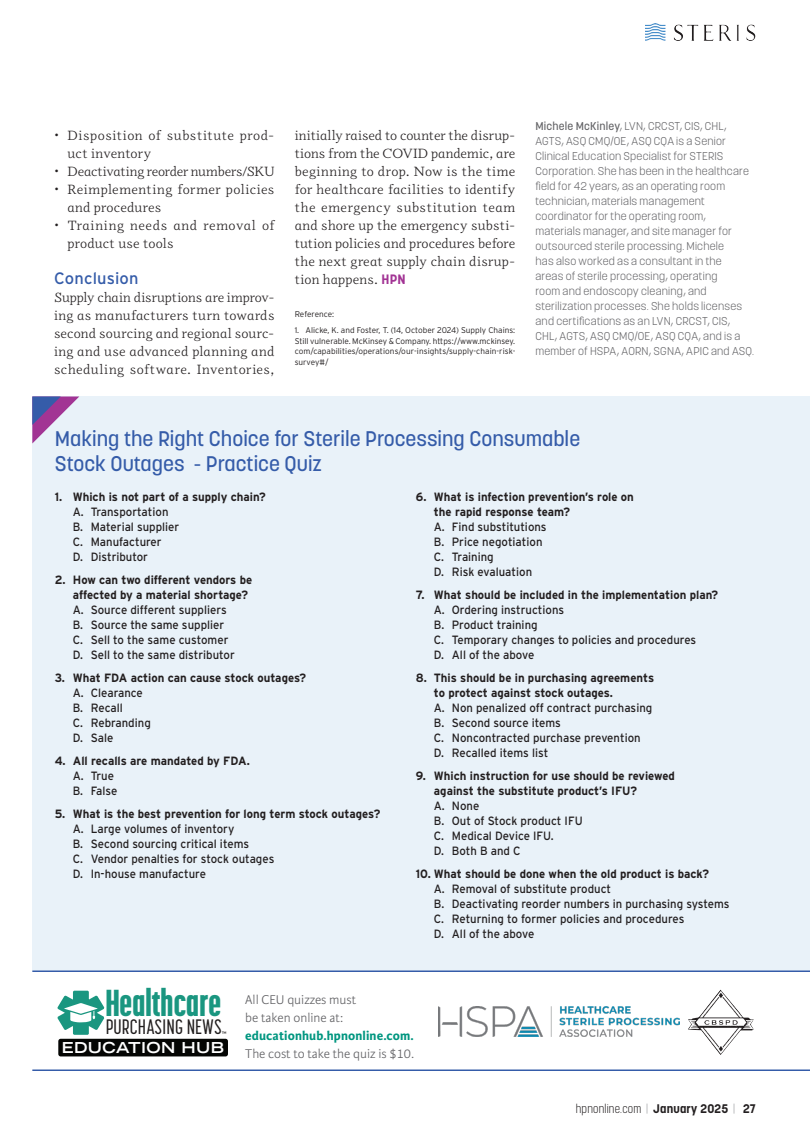
<style>
.page{position:relative;width:810px;height:1134px;background:#fff}
.page>*{position:absolute;margin:0;border:0;box-sizing:border-box;transform-origin:0 0}
.t1{font:800 37.2px "Korolev Compressed";letter-spacing:-.005em;color:#1a9680}
.Sidebar-Headline_b{font:500 21px/25.5px "Korolev";color:#355ca9}
.t2{font:500 20.7px "Korolev Compressed";letter-spacing:.015em;color:#211e1e}
.Subhead_1_b{font:16.5px "Interstate";letter-spacing:.01em;color:#355ca9}
.t3{font:700 expanded 15.15px "Trade Gothic LT Std";letter-spacing:.025em;color:#fff}
.Body_Copy_No_Indent{font:13.5px/18px "Odile";letter-spacing:.02em;color:#231f20}
.Sidebar-Body_No_Indent{font:300 13.5px/18px "Karmina Sans";color:#636366}
.Body_Copy_No_Indent-2{font:13.5px "Odile";letter-spacing:-.01em;color:#231f20}
.t4{font:300 12.3px "Korolev Condensed";letter-spacing:.015em;color:#231f20}
.t5{font:12px "Interstate";color:#231f20;scale:.95 1}
.t6{font:700 12px/15px "Interstate";color:#231f20;scale:.95 1}
.Biography_b{font:300 11.25px/15px "Korolev";letter-spacing:.015em;color:#636366}
.Foot_References__No_Numbers{font:300 8.25px/10.5px "Interstate";letter-spacing:.01em;color:#231f20;text-align:justify}
.Foot_References__No_Numbers-2{font:300 8.25px "Interstate";letter-spacing:-.01em;color:#231f20}
.t7{font:500 6.45px "Korolev";color:#211e1e}
.s1{font-family:"Korolev";font-weight:700;color:#a23494}
.s2{font-weight:500}
.s3{font-weight:700;color:#009680}
.s4{color:#9d9fa2}
.s5{font-family:"Korolev";font-weight:700}
</style>
<div class="page">
<div style="left:32px;top:396px;width:778px;height:574px;background:#e9f2f9"></div>
<svg style="left:32px;top:397px;width:47px;height:46px"></svg>
<div style="left:58px;top:1039px;width:170px;height:17px;background:#040503;border-radius:2px"></div>
<svg style="left:58px;top:990px;width:47px;height:45px"></svg>
<img style="left:688px;top:990px;width:66px;height:65px">
<hr style="left:32px;top:1070px;width:778px;height:1px;background:#355ca9">
<hr style="left:32px;top:970px;width:778px;height:2px;background:#355ca9">
<img style="left:438px;top:1007px;width:241px;height:30px">
<img style="left:645px;top:23px;width:38px;height:18px">
<p class="Body_Copy_No_Indent" style="left:68px;top:125px;width:209px;text-indent:-14px">• Disposition of substitute prod&shy;uct inventory</p>
<p class="Body_Copy_No_Indent-2" style="left:54px;top:162px;width:222px">• Deactivating reorder numbers/SKU</p>
<p class="Body_Copy_No_Indent" style="left:68px;top:179px;width:208px;text-indent:-14px">• Reimplementing former policies and procedures</p>
<p class="Body_Copy_No_Indent" style="left:68px;top:215px;width:208px;text-indent:-14px">• Training needs and removal of product use tools</p>
<p class="Subhead_1_b" style="left:54px;top:268px;width:86px">Conclusion</p>
<p class="Body_Copy_No_Indent" style="left:54px;top:287px;width:222px;text-align:justify">Supply chain disruptions are improv&shy;ing as manufacturers turn towards second sourcing and regional sourc&shy;ing and use advanced planning and scheduling software. Inventories,</p>
<p class="Body_Copy_No_Indent" style="left:295px;top:125px;width:222px;text-align:justify">initially raised to counter the disrup&shy;tions from the COVID pandemic, are beginning to drop. Now is the time for healthcare facilities to identify the emergency substitution team and shore up the emergency substi&shy;tution policies and procedures before the next great supply chain disrup&shy;tion happens. <span class="s1">HPN</span></p>
<p class="Foot_References__No_Numbers-2" style="left:295px;top:310px;width:41px">Reference:</p>
<p class="Foot_References__No_Numbers" style="left:295px;top:325px;width:222px">1. Alicke, K. and Foster, T. (14, October 2024) Supply Chains:<br>Still vulnerable. McKinsey &amp; Company. https://www.mckinsey. com/capabilities/operations/our-insights/supply-chain-risk&shy;survey#/</p>
<p class="Biography_b" style="left:536px;top:119px;width:220px"><span class="s2">Michele McKinley</span>, LVN, CRCST, CIS, CHL, AGTS, ASQ CMQ/OE, ASQ CQA is a Senior Clinical Education Specialist for STERIS Corporation. She has been in the healthcare field for 42 years, as an operating room technician, materials management coordinator for the operating room, materials manager, and site manager for outsourced sterile processing. Michele<br>has also worked as a consultant in the<br>areas of sterile processing, operating<br>room and endoscopy cleaning, and sterilization processes. She holds licenses and certifications as an LVN, CRCST, CIS, CHL, AGTS, ASQ CMQ/OE, ASQ CQA, and is a member of HSPA, AORN, SGNA, APIC and ASQ.</p>
<p class="Sidebar-Headline_b" style="left:55px;top:425px;width:527px">Making the Right Choice for Sterile Processing Consumable<br>Stock Outages - Practice Quiz</p>
<p class="t6" style="left:55px;top:489px;width:224px">1. Which is not part of a supply chain?</p>
<p class="t5" style="left:73px;top:505px;width:102px">A. Transportation</p>
<p class="t5" style="left:73px;top:520px;width:114px">B. Material supplier</p>
<p class="t5" style="left:73px;top:535px;width:95px">C. Manufacturer</p>
<p class="t5" style="left:73px;top:550px;width:81px">D. Distributor</p>
<p class="t6" style="left:73px;top:572px;width:190px;text-indent:-18px">2. How can two different vendors be affected by a material shortage?</p>
<p class="t5" style="left:73px;top:603px;width:164px">A. Source different suppliers</p>
<p class="t5" style="left:73px;top:618px;width:161px">B. Source the same supplier</p>
<p class="t5" style="left:73px;top:633px;width:165px">C. Sell to the same customer</p>
<p class="t5" style="left:73px;top:648px;width:172px">D. Sell to the same distributor</p>
<p class="t6" style="left:55px;top:670px;width:266px">3. What FDA action can cause stock outages?</p>
<p class="t5" style="left:73px;top:686px;width:75px">A. Clearance</p>
<p class="t5" style="left:73px;top:701px;width:54px">B. Recall</p>
<p class="t5" style="left:73px;top:716px;width:84px">C. Rebranding</p>
<p class="t5" style="left:73px;top:731px;width:44px">D. Sale</p>
<p class="t6" style="left:55px;top:753px;width:207px">4. All recalls are mandated by FDA.</p>
<p class="t5" style="left:73px;top:769px;width:45px">A. True</p>
<p class="t5" style="left:73px;top:784px;width:49px">B. False</p>
<p class="t6" style="left:55px;top:806px;width:344px">5. What is the best prevention for long term stock outages?</p>
<p class="t5" style="left:73px;top:822px;width:172px">A. Large volumes of inventory</p>
<p class="t5" style="left:73px;top:837px;width:187px">B. Second sourcing critical items</p>
<p class="t5" style="left:73px;top:852px;width:214px">C. Vendor penalties for stock outages</p>
<p class="t5" style="left:73px;top:867px;width:142px">D. In-house manufacture</p>
<p class="t6" style="left:434px;top:489px;width:212px;text-indent:-18px">6. What is infection prevention’s role on the rapid response team?</p>
<p class="t5" style="left:434px;top:520px;width:120px">A. Find substitutions</p>
<p class="t5" style="left:434px;top:535px;width:116px">B. Price negotiation</p>
<p class="t5" style="left:434px;top:550px;width:65px">C. Training</p>
<p class="t5" style="left:434px;top:565px;width:105px">D. Risk evaluation</p>
<p class="t6" style="left:416px;top:587px;width:320px">7. What should be included in the implementation plan?</p>
<p class="t5" style="left:434px;top:603px;width:139px">A. Ordering instructions</p>
<p class="t5" style="left:434px;top:618px;width:111px">B. Product training</p>
<p class="t5" style="left:434px;top:633px;width:278px">C. Temporary changes to policies and procedures</p>
<p class="t5" style="left:434px;top:648px;width:107px">D. All of the above</p>
<p class="t6" style="left:434px;top:670px;width:233px;text-indent:-18px">8. This should be in purchasing agreements to protect against stock outages.</p>
<p class="t5" style="left:434px;top:701px;width:232px">A. Non penalized off contract purchasing</p>
<p class="t5" style="left:434px;top:716px;width:135px">B. Second source items</p>
<p class="t5" style="left:434px;top:731px;width:219px">C. Noncontracted purchase prevention</p>
<p class="t5" style="left:434px;top:746px;width:122px">D. Recalled items list</p>
<p class="t6" style="left:434px;top:768px;width:255px;text-indent:-18px">9. Which instruction for use should be reviewed against the substitute product’s IFU?</p>
<p class="t5" style="left:434px;top:799px;width:49px">A. None</p>
<p class="t5" style="left:434px;top:814px;width:158px">B. Out of Stock product IFU</p>
<p class="t5" style="left:434px;top:829px;width:128px">C. Medical Device IFU.</p>
<p class="t5" style="left:434px;top:844px;width:93px">D. Both B and C</p>
<p class="t6" style="left:416px;top:866px;width:310px">10. What should be done when the old product is back?</p>
<p class="t5" style="left:434px;top:882px;width:188px">A. Removal of substitute product</p>
<p class="t5" style="left:434px;top:897px;width:313px">B. Deactivating reorder numbers in purchasing systems</p>
<p class="t5" style="left:434px;top:912px;width:265px">C. Returning to former policies and procedures</p>
<p class="t5" style="left:434px;top:927px;width:107px">D. All of the above</p>
<p class="t1" style="left:105px;top:981px;width:118px">Healthcare</p>
<p class="t2" style="left:106px;top:1016px;width:117px">PURCHASING NEWS</p>
<p class="t7" style="left:222px;top:1030px;width:6px">™</p>
<p class="t3" style="left:62px;top:1038px;width:164px">EDUCATION HUB</p>
<p class="Sidebar-Body_No_Indent" style="left:245px;top:990px;width:170px">All CEU quizzes must<br>be taken online at: <span class="s3">educationhub.hpnonline.com.</span></p>
<p class="Sidebar-Body_No_Indent" style="left:245px;top:1044px;width:170px">The cost to take the quiz is $10.</p>
<p class="t4" style="left:576px;top:1101px;width:182px">hpnonline.com <span class="s4">|</span> <span class="s5">January 2025</span> <span class="s4">|</span> <span class="s5">27</span></p>
</div>
